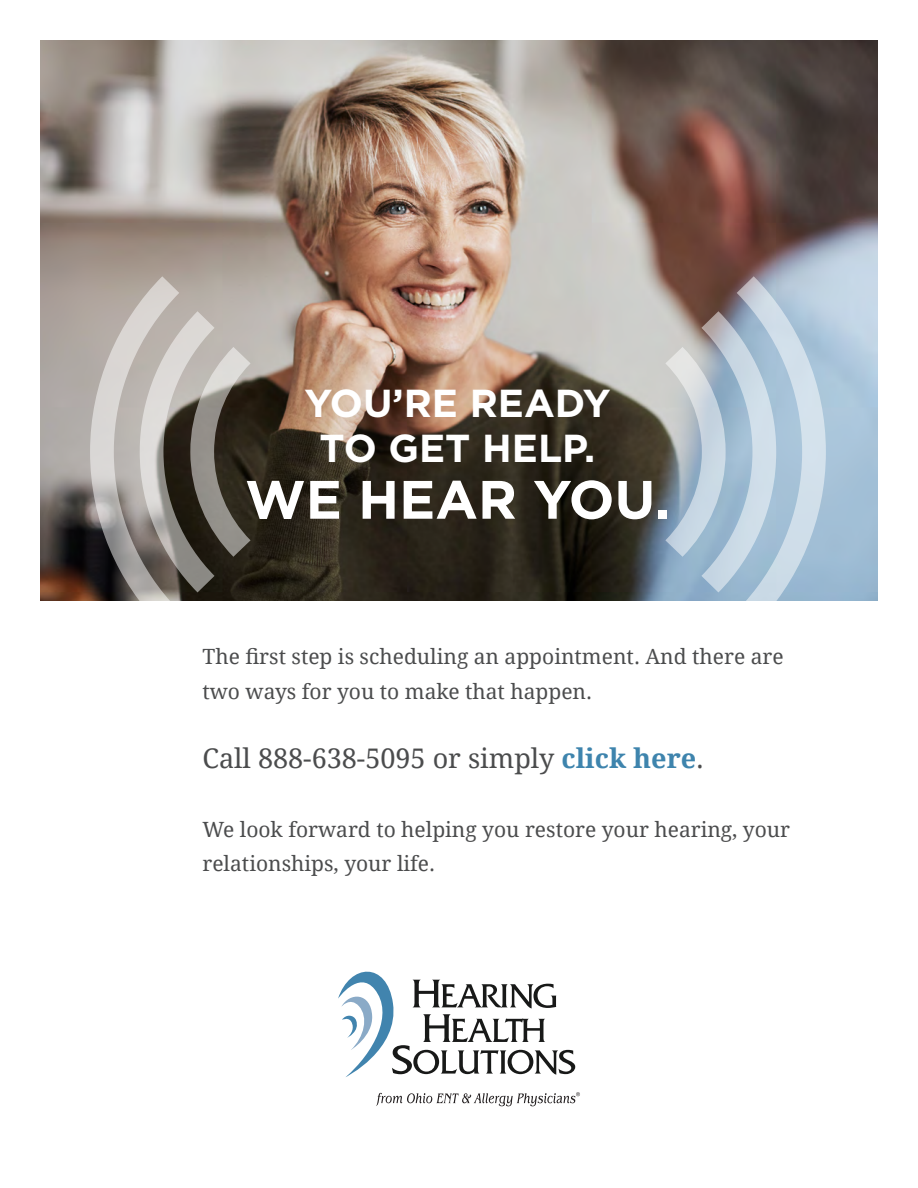
<style>
.page{position:relative;width:918px;height:1188px;background:#fff}
.page>*{position:absolute;margin:0;border:0;box-sizing:border-box;transform-origin:0 0}
.t1{font:700 54px "Gotham";color:#fff}
.t2{font:700 39px/45px "Gotham";color:#fff;text-align:center}
.t3{font:27px "Droid Serif";color:#4b4c4d}
.t4{font:21px/34.5px "Droid Serif";color:#4b4c4d}
.s1{font-weight:700;color:#3e84ad}
</style>
<div class="page">
<img style="left:40px;top:40px;width:838px;height:560px">
<svg style="left:90px;top:276px;width:160px;height:325px;background:#918c86"></svg>
<svg style="left:666px;top:276px;width:160px;height:325px;background:#afbfcd"></svg>
<svg style="left:338px;top:971px;width:237px;height:106px"></svg>
<svg style="left:376px;top:1092px;width:204px;height:14px"></svg>
<p class="t2" style="left:304px;top:379px;width:308px">YOU’RE READY<br>TO GET HELP.</p>
<p class="t1" style="left:245px;top:468px;width:426px">WE HEAR YOU.</p>
<p class="t4" style="left:202px;top:639px;width:583px">The first step is scheduling an appointment. And there are two ways for you to make that happen.</p>
<p class="t3" style="left:202px;top:739px;width:503px">Call 888-638-5095 or simply <span class="s1">click here</span>.</p>
<p class="t4" style="left:202px;top:811px;width:589px">We look forward to helping you restore your hearing, your relationships, your life.</p>
</div>
